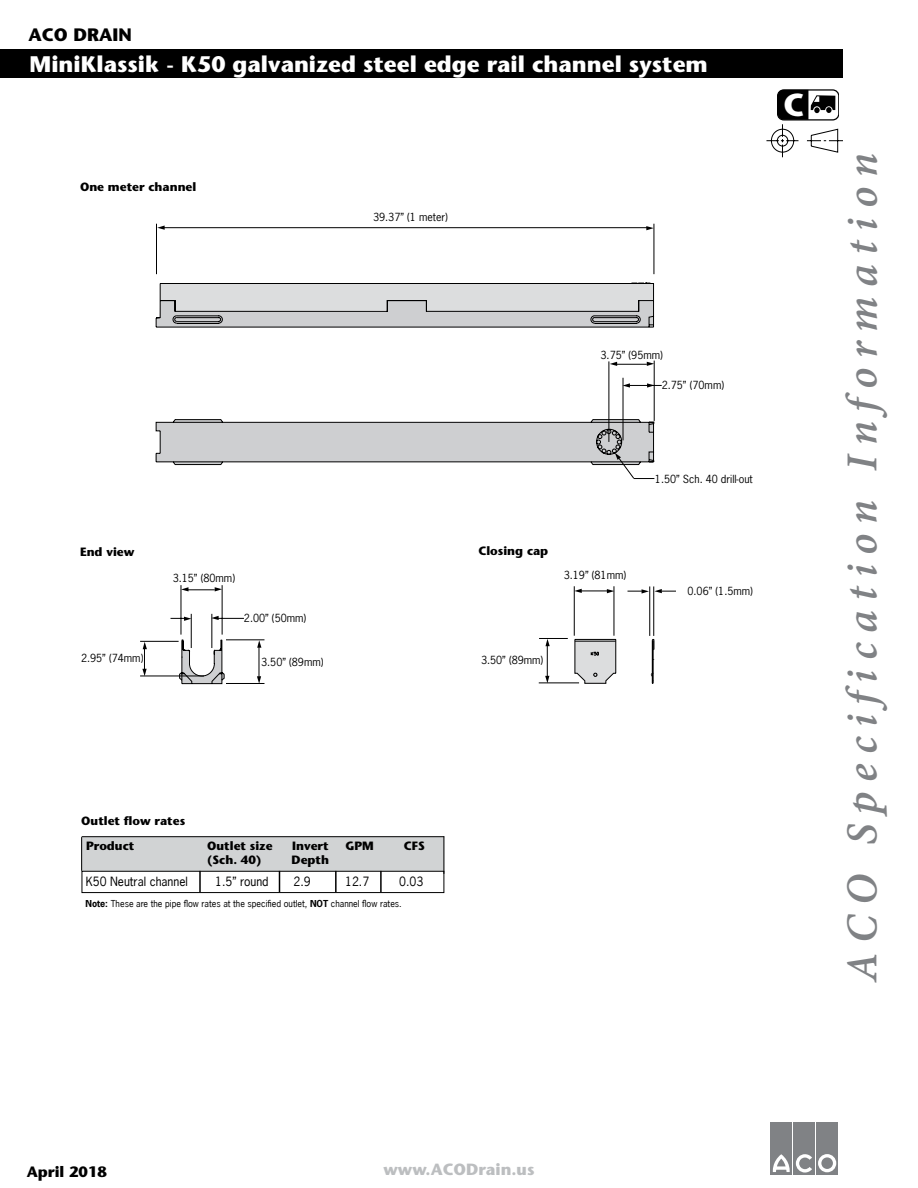
<style>
.page{position:relative;width:918px;height:1188px;background:#fff}
.page>*{position:absolute;margin:0;border:0;box-sizing:border-box;transform-origin:0 0}
.t1{font:italic 700 48px "Adobe Devanagari";letter-spacing:.2em;color:#808285}
.t2{font:700 31.8px "Stone Sans";color:#fff}
.t3{font:700 22.5px "Stone Sans";color:#fff}
.t4{font:700 18px "Stone Sans";color:#000}
.t5{font:700 16.2px "Stone Sans";color:#bcbec0}
.t6{font:700 15px "Stone Sans";color:#000}
.t7{font:700 12px/25.3px "Stone Sans";color:#000}
.t8{font:12px "News Gothic";color:#000}
.t9{font:10.5px "News Gothic";color:#000}
.t10{font:9px "News Gothic";color:#000}
.s1{font-weight:700}
</style>
<div class="page">
<svg style="left:155px;top:282px;width:499px;height:180px"></svg>
<hr style="left:226px;top:639px;width:38px;height:1px;background:#000">
<hr style="left:226px;top:683px;width:38px;height:1px;background:#000">
<hr style="left:259px;top:647px;width:1px;height:32px;background:#000">
<hr style="left:654px;top:361px;width:1px;height:60px;background:#000">
<hr style="left:623px;top:378px;width:1px;height:62px;background:#000">
<hr style="left:630px;top:385px;width:32px;height:1px;background:#000">
<hr style="left:609px;top:361px;width:1px;height:81px;background:#000">
<svg style="left:179px;top:639px;width:46px;height:45px"></svg>
<hr style="left:181px;top:585px;width:1px;height:50px;background:#000">
<hr style="left:191px;top:614px;width:1px;height:34px;background:#000">
<hr style="left:222px;top:585px;width:1px;height:50px;background:#000">
<hr style="left:211px;top:614px;width:1px;height:34px;background:#000">
<svg style="left:650px;top:639px;width:5px;height:45px"></svg>
<svg style="left:574px;top:639px;width:43px;height:45px"></svg>
<hr style="left:574px;top:586px;width:1px;height:50px;background:#000">
<hr style="left:649px;top:586px;width:1px;height:50px;background:#000">
<hr style="left:614px;top:586px;width:1px;height:50px;background:#000">
<hr style="left:653px;top:586px;width:1px;height:50px;background:#000">
<hr style="left:539px;top:683px;width:40px;height:1px;background:#000">
<hr style="left:547px;top:644px;width:1px;height:34px;background:#000">
<hr style="left:156px;top:224px;width:1px;height:50px;background:#000">
<hr style="left:654px;top:224px;width:1px;height:50px;background:#000">
<hr style="left:164px;top:227px;width:483px;height:1px;background:#000">
<hr style="left:615px;top:364px;width:32px;height:1px;background:#000">
<svg style="left:257px;top:676px;width:4px;height:7px"></svg>
<svg style="left:257px;top:640px;width:4px;height:8px"></svg>
<svg style="left:157px;top:226px;width:8px;height:4px"></svg>
<svg style="left:646px;top:226px;width:8px;height:4px"></svg>
<svg style="left:647px;top:362px;width:7px;height:4px"></svg>
<svg style="left:610px;top:362px;width:7px;height:4px"></svg>
<svg style="left:647px;top:383px;width:7px;height:5px"></svg>
<svg style="left:623px;top:383px;width:7px;height:5px"></svg>
<svg style="left:628px;top:589px;width:48px;height:5px"></svg>
<svg style="left:574px;top:589px;width:40px;height:4px"></svg>
<svg style="left:545px;top:676px;width:4px;height:7px"></svg>
<svg style="left:539px;top:638px;width:29px;height:8px"></svg>
<svg style="left:181px;top:587px;width:41px;height:4px"></svg>
<svg style="left:171px;top:617px;width:20px;height:4px"></svg>
<svg style="left:211px;top:616px;width:33px;height:4px"></svg>
<svg style="left:156px;top:419px;width:499px;height:60px"></svg>
<hr style="left:140px;top:641px;width:39px;height:1px;background:#000">
<hr style="left:140px;top:676px;width:64px;height:1px;background:#000">
<svg style="left:142px;top:642px;width:5px;height:34px"></svg>
<div style="left:81px;top:837px;width:363px;height:35px;background:#d1d3d4;border:1px solid #d1d3d4"></div>
<div style="left:82px;top:871px;width:362px;height:22px;border:1px solid #000"></div>
<hr style="left:81px;top:837px;width:1px;height:34px;background:#000">
<hr style="left:82px;top:836px;width:362px;height:1px;background:#000">
<hr style="left:444px;top:836px;width:1px;height:38px;background:#000">
<hr style="left:199px;top:871px;width:2px;height:21px;background:#000">
<svg style="left:279px;top:871px;width:1px;height:21px"></svg>
<hr style="left:335px;top:871px;width:2px;height:21px;background:#000">
<hr style="left:380px;top:871px;width:2px;height:21px;background:#000">
<div style="left:0;top:50px;width:843px;height:28px;background:#000"></div>
<svg style="left:766px;top:89px;width:77px;height:68px"></svg>
<div style="left:771px;top:1122px;width:21px;height:52px;background:#808285"></div>
<div style="left:794px;top:1122px;width:21px;height:52px;background:#808285"></div>
<div style="left:816px;top:1122px;width:22px;height:52px;background:#808285"></div>
<svg style="left:818px;top:1154px;width:18px;height:18px"></svg>
<svg style="left:772px;top:1154px;width:40px;height:19px"></svg>
<h3 class="t4" style="left:28px;top:24px;width:105px">ACO DRAIN</h3>
<h3 class="t3" style="left:30px;top:51px;width:680px">MiniKlassik - K50 galvanized steel edge rail channel system</h3>
<p class="t7" style="left:80px;top:174px;width:118px">One meter channel</p>
<p class="t9" style="left:373px;top:210px;width:76px">39.37” (1 meter)</p>
<h2 class="t2" style="left:783px;top:86px;width:22px">C</h2>
<p class="t7" style="left:80px;top:539px;width:56px">End view</p>
<p class="t9" style="left:81px;top:652px;width:64px">2.95” (74mm)</p>
<p class="t9" style="left:173px;top:572px;width:64px">3.15” (80mm)</p>
<p class="t9" style="left:244px;top:612px;width:64px">2.00” (50mm)</p>
<p class="t9" style="left:261px;top:655px;width:64px">3.50” (89mm)</p>
<p class="t9" style="left:601px;top:348px;width:64px">3.75” (95mm)</p>
<p class="t9" style="left:662px;top:378px;width:64px">2.75” (70mm)</p>
<p class="t7" style="left:478px;top:539px;width:71px">Closing cap</p>
<p class="t9" style="left:564px;top:569px;width:64px">3.19” (81mm)</p>
<p class="t9" style="left:481px;top:653px;width:64px">3.50” (89mm)</p>
<p class="t9" style="left:655px;top:472px;width:99px">1.50” Sch. 40 drill-out</p>
<p class="t9" style="left:688px;top:585px;width:67px">0.06” (1.5mm)</p>
<p class="t7" style="left:86px;top:808px;width:101px;text-indent:-5px">Outlet flow rates<br>Product</p>
<p class="t7" style="left:207px;top:833px;width:67px">Outlet size</p>
<p class="t7" style="left:292px;top:833px;width:38px">Invert</p>
<p class="t7" style="left:345px;top:833px;width:30px">GPM</p>
<p class="t7" style="left:404px;top:833px;width:22px">CFS</p>
<p class="t7" style="left:207px;top:848px;width:56px">(Sch. 40)</p>
<p class="t7" style="left:292px;top:848px;width:39px">Depth</p>
<p class="t10" style="left:85px;top:898px;width:318px"><span class="s1">Note:</span> These are the pipe flow rates at the specified outlet, <span class="s1">NOT</span> channel flow rates.</p>
<p class="t8" style="left:86px;top:873px;width:104px">K50 Neutral channel</p>
<p class="t8" style="left:215px;top:874px;width:55px">1.5” round</p>
<p class="t8" style="left:293px;top:874px;width:19px">2.9</p>
<p class="t8" style="left:345px;top:874px;width:26px">12.7</p>
<p class="t8" style="left:399px;top:874px;width:26px">0.03</p>
<h1 class="t1" style="left:835px;top:982px;width:830px;rotate:-90deg">ACO Specification Information</h1>
<h3 class="t6" style="left:27px;top:1162px;width:82px">April 2018</h3>
<h3 class="t5" style="left:383px;top:1160px;width:153px">www.ACODrain.us</h3>
</div>
